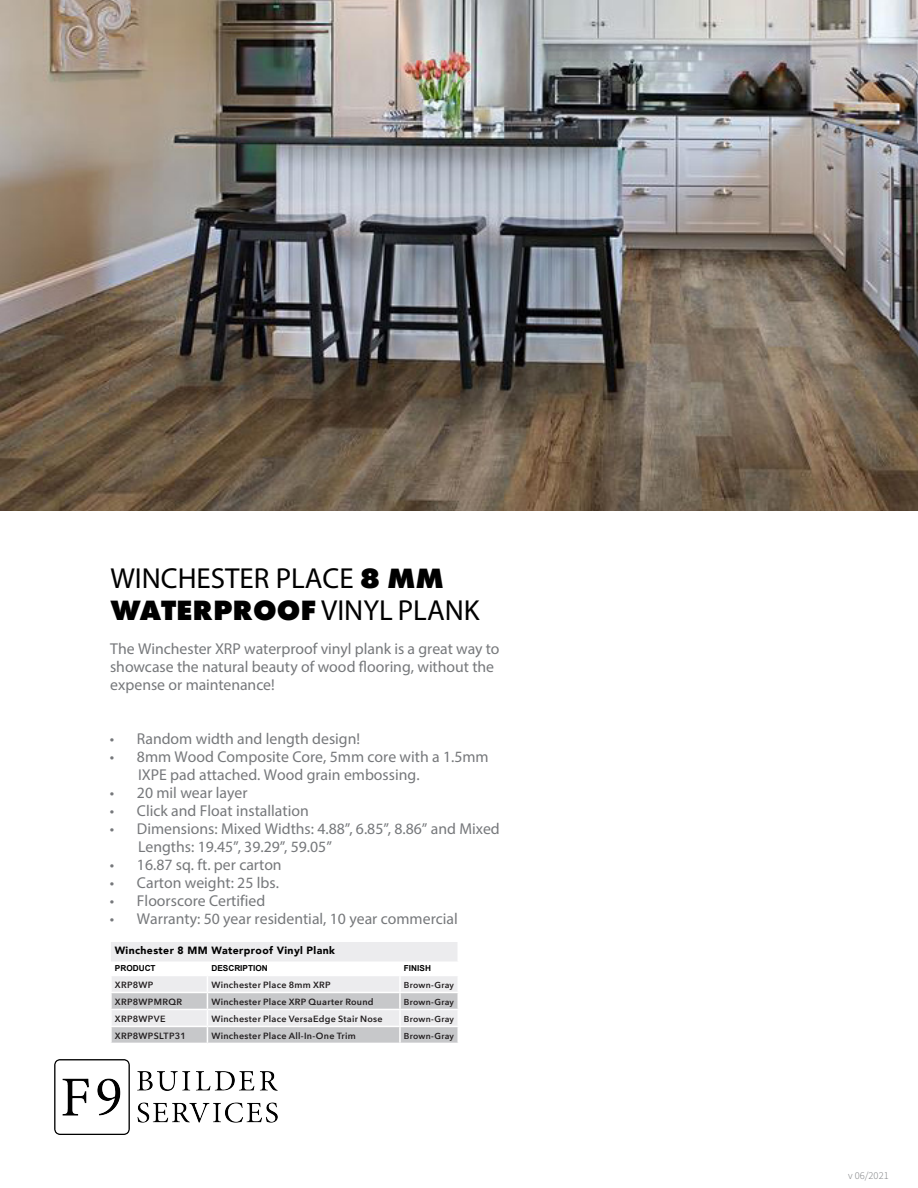
<style>
.page{position:relative;width:918px;height:1188px;background:#fff}
.page>*{position:absolute;margin:0;border:0;box-sizing:border-box;transform-origin:0 0}
.Bullets{font:28.95px/31.5px "Myriad Pro";color:#000}
.Chart_Heading{font:15.75px/17.4px "Myriad Pro";color:#76787b}
.Bullets-2{font:15.75px/18px "Myriad Pro";letter-spacing:-.005em;color:#76787b}
.Chart_Heading-2{font:900 10.5px "Avenir";letter-spacing:.035em;color:#000}
.t1{font:10.5px "Source Sans Variable";color:#76787b}
.Table_copy{font:600 9px "Avenir Next";letter-spacing:.03em;color:#231f20}
.Chart_Part{font:600 9px "Avenir Next";letter-spacing:.04em;color:#231f20}
.Table_copy-2{font:600 8.7px "Avenir Next";letter-spacing:.03em;color:#231f20}
.Column_Header{font:700 8.25px "Arial";color:#000}
.s1{font-family:"Futura PT";font-weight:800}
</style>
<div class="page">
<hr style="left:0;top:509px;width:1px;height:30px;background:#e1dae6">
<img style="left:0;top:0;width:918px;height:510px">
<svg style="left:111px;top:942px;width:347px;height:101px"></svg>
<hr style="left:110px;top:975px;width:97px;height:1px;background:#fff">
<img style="left:54px;top:1059px;width:223px;height:76px">
<p class="Bullets" style="left:110px;top:562px;width:371px">WINCHESTER PLACE <span class="s1">8 MM<br>WATERPROOF</span> VINYL PLANK</p>
<p class="Bullets-2" style="left:110px;top:639px;width:391px">The Winchester XRP waterproof vinyl plank is a great way to showcase the natural beauty of wood flooring, without the expense or maintenance!</p>
<p class="Chart_Heading" style="left:110px;top:729px;width:252px">• Random width and length design!</p>
<p class="Chart_Heading" style="left:138px;top:748px;width:352px;text-indent:-28px">• 8mm Wood Composite Core, 5mm core with a 1.5mm<br>IXPE pad attached. Wood grain embossing.</p>
<p class="Chart_Heading" style="left:110px;top:783px;width:139px">• 20 mil wear layer</p>
<p class="Chart_Heading" style="left:110px;top:801px;width:200px">• Click and Float installation</p>
<p class="Chart_Heading" style="left:138px;top:820px;width:363px;text-indent:-28px">• Dimensions: Mixed Widths: 4.88”, 6.85”, 8.86” and Mixed<br>Lengths: 19.45”, 39.29”, 59.05”</p>
<p class="Chart_Heading" style="left:110px;top:855px;width:173px">• 16.87 sq. ft. per carton</p>
<p class="Chart_Heading" style="left:110px;top:873px;width:171px">• Carton weight: 25 lbs.</p>
<p class="Chart_Heading" style="left:110px;top:891px;width:157px">• Floorscore Certified</p>
<p class="Chart_Heading" style="left:110px;top:910px;width:349px">• Warranty: 50 year residential, 10 year commercial</p>
<p class="Chart_Heading-2" style="left:115px;top:941px;width:222px">Winchester 8 MM Waterproof Vinyl Plank</p>
<p class="Column_Header" style="left:115px;top:963px;width:42px">PRODUCT</p>
<p class="Column_Header" style="left:211px;top:963px;width:58px">DESCRIPTION</p>
<p class="Column_Header" style="left:404px;top:963px;width:29px">FINISH</p>
<p class="Chart_Part" style="left:115px;top:978px;width:40px">XRP8WP</p>
<p class="Table_copy" style="left:211px;top:978px;width:121px">Winchester Place 8mm XRP</p>
<p class="Table_copy-2" style="left:404px;top:978px;width:52px">Brown-Gray</p>
<p class="Chart_Part" style="left:115px;top:995px;width:69px">XRP8WPMRQR</p>
<p class="Table_copy" style="left:211px;top:995px;width:164px">Winchester Place XRP Quarter Round</p>
<p class="Table_copy-2" style="left:404px;top:995px;width:52px">Brown-Gray</p>
<p class="Chart_Part" style="left:115px;top:1012px;width:52px">XRP8WPVE</p>
<p class="Table_copy" style="left:211px;top:1012px;width:173px">Winchester Place VersaEdge Stair Nose</p>
<p class="Table_copy-2" style="left:404px;top:1012px;width:52px">Brown-Gray</p>
<p class="Chart_Part" style="left:115px;top:1029px;width:73px">XRP8WPSLTP31</p>
<p class="Table_copy" style="left:211px;top:1029px;width:146px">Winchester Place All-In-One Trim</p>
<p class="Table_copy-2" style="left:404px;top:1029px;width:52px">Brown-Gray</p>
<p class="t1" style="left:848px;top:1169px;width:42px">v 06/2021</p>
</div>
